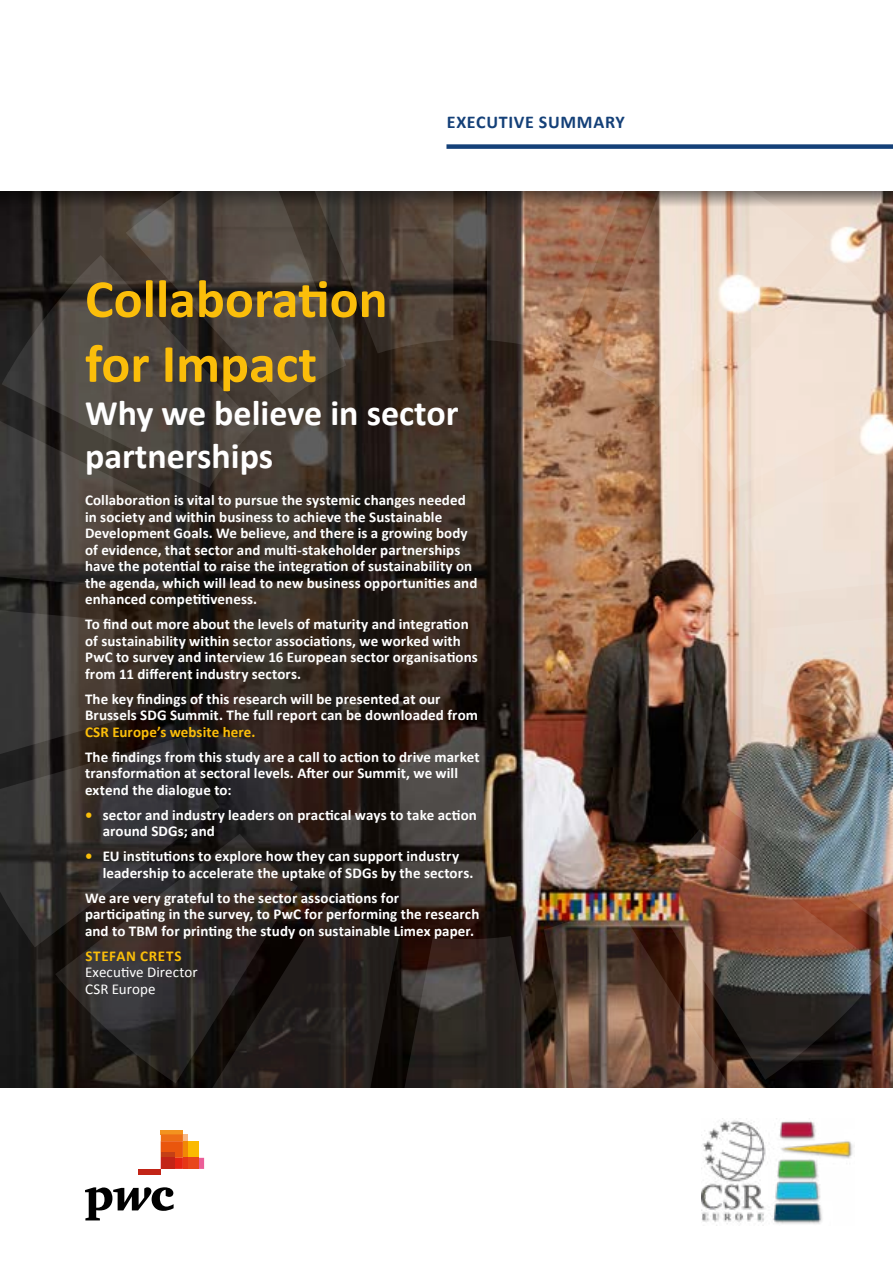
<style>
.page{position:relative;width:893px;height:1263px;background:#fff}
.page>*{position:absolute;margin:0;border:0;box-sizing:border-box;transform-origin:0 0}
.t1{font:700 54px/64.8px "Calibri";color:#fbbe0a}
.t2{font:700 36px/43.2px "Calibri";color:#fff}
.t3{font:700 18px "Calibri";letter-spacing:.04em;color:#144078}
.t4{font:700 15px/16.5px "Calibri";letter-spacing:.005em;color:#fff}
.t5{font:15px/16.5px "Calibri";letter-spacing:.005em;color:#fff}
.t6{font:700 15px "Calibri";letter-spacing:.01em;color:#fbbe0a}
.t7{font:700 15px "Calibri";letter-spacing:.05em;color:#fbbe0a}
.s1{color:#fbbe0a}
</style>
<div class="page">
<img style="left:0;top:206px;width:893px;height:881px">
<svg style="left:85px;top:1187px;width:89px;height:33px"></svg>
<hr style="left:161px;top:1130px;width:22px;height:4px;background:#f3931f">
<svg style="left:161px;top:1134px;width:43px;height:35px"></svg>
<div style="left:161px;top:1152px;width:14px;height:6px;background:#c44016"></div>
<div style="left:161px;top:1158px;width:14px;height:11px;background:#c22417"></div>
<div style="left:139px;top:1169px;width:22px;height:5px;background:#c22417"></div>
<svg style="left:0;top:191px;width:893px;height:15px;background:#4d443e"></svg>
<svg style="left:2px;top:255px;width:255px;height:233px;background:#403a36"></svg>
<svg style="left:592px;top:191px;width:222px;height:217px;background:#ceb4a1"></svg>
<svg style="left:743px;top:492px;width:150px;height:103px;background:#eadbcf"></svg>
<svg style="left:682px;top:259px;width:211px;height:233px;background:#ead7c8"></svg>
<svg style="left:0;top:605px;width:175px;height:131px;background:#3b342e"></svg>
<img style="left:643px;top:829px;width:241px;height:251px">
<svg style="left:55px;top:834px;width:243px;height:249px;background:#2b2625"></svg>
<svg style="left:0;top:414px;width:194px;height:178px;background:#3f3934"></svg>
<img style="left:544px;top:900px;width:193px;height:219px">
<img style="left:719px;top:607px;width:174px;height:335px">
<svg style="left:400px;top:936px;width:154px;height:183px"></svg>
<svg style="left:487px;top:191px;width:157px;height:163px;background:#8d654e"></svg>
<svg style="left:204px;top:903px;width:196px;height:256px"></svg>
<svg style="left:346px;top:191px;width:107px;height:162px;background:#453931"></svg>
<svg style="left:0;top:736px;width:219px;height:211px;background:#2f2b2a"></svg>
<svg style="left:126px;top:191px;width:220px;height:213px;background:#484039"></svg>
<img style="left:701px;top:1120px;width:153px;height:104px">
<div style="left:446px;top:144px;width:447px;height:5px;background:#144078"></div>
<p class="t3" style="left:447px;top:110px;width:180px">EXECUTIVE SUMMARY</p>
<h1 class="t1" style="left:85px;top:264px;width:304px">Collaboration for Impact</h1>
<h2 class="t2" style="left:85px;top:390px;width:375px">Why we believe in sector partnerships</h2>
<p class="t4" style="left:85px;top:491px;width:394px">Collaboration is vital to pursue the systemic changes needed in society and within business to achieve the Sustainable Development Goals. We believe, and there is a growing body of evidence, that sector and multi-stakeholder partnerships have the potential to raise the integration of sustainability on the agenda, which will lead to new business opportunities and enhanced competitiveness.</p>
<p class="t4" style="left:85px;top:615px;width:394px">To find out more about the levels of maturity and integration of sustainability within sector associations, we worked with PwC to survey and interview 16 European sector organisations from 11 different industry sectors.</p>
<p class="t4" style="left:85px;top:690px;width:394px">The key findings of this research will be presented at our<br>Brussels SDG Summit. The full report can be downloaded from</p>
<p class="t6" style="left:85px;top:723px;width:172px">CSR Europe’s website here.</p>
<p class="t4" style="left:85px;top:748px;width:396px">The findings from this study are a call to action to drive market transformation at sectoral levels. After our Summit, we will extend the dialogue to:</p>
<p class="t4" style="left:103px;top:806px;width:376px;text-indent:-18px"><span class="s1">•</span> sector and industry leaders on practical ways to take action around SDGs; and</p>
<p class="t4" style="left:103px;top:847px;width:372px;text-indent:-18px"><span class="s1">•</span> EU institutions to explore how they can support industry leadership to accelerate the uptake of SDGs by the sectors.</p>
<p class="t4" style="left:85px;top:889px;width:396px">We are very grateful to the sector associations for participating in the survey, to PwC for performing the research and to TBM for printing the study on sustainable Limex paper.</p>
<p class="t7" style="left:85px;top:947px;width:98px">STEFAN CRETS</p>
<p class="t5" style="left:85px;top:963px;width:114px">Executive Director<br>CSR Europe</p>
</div>
